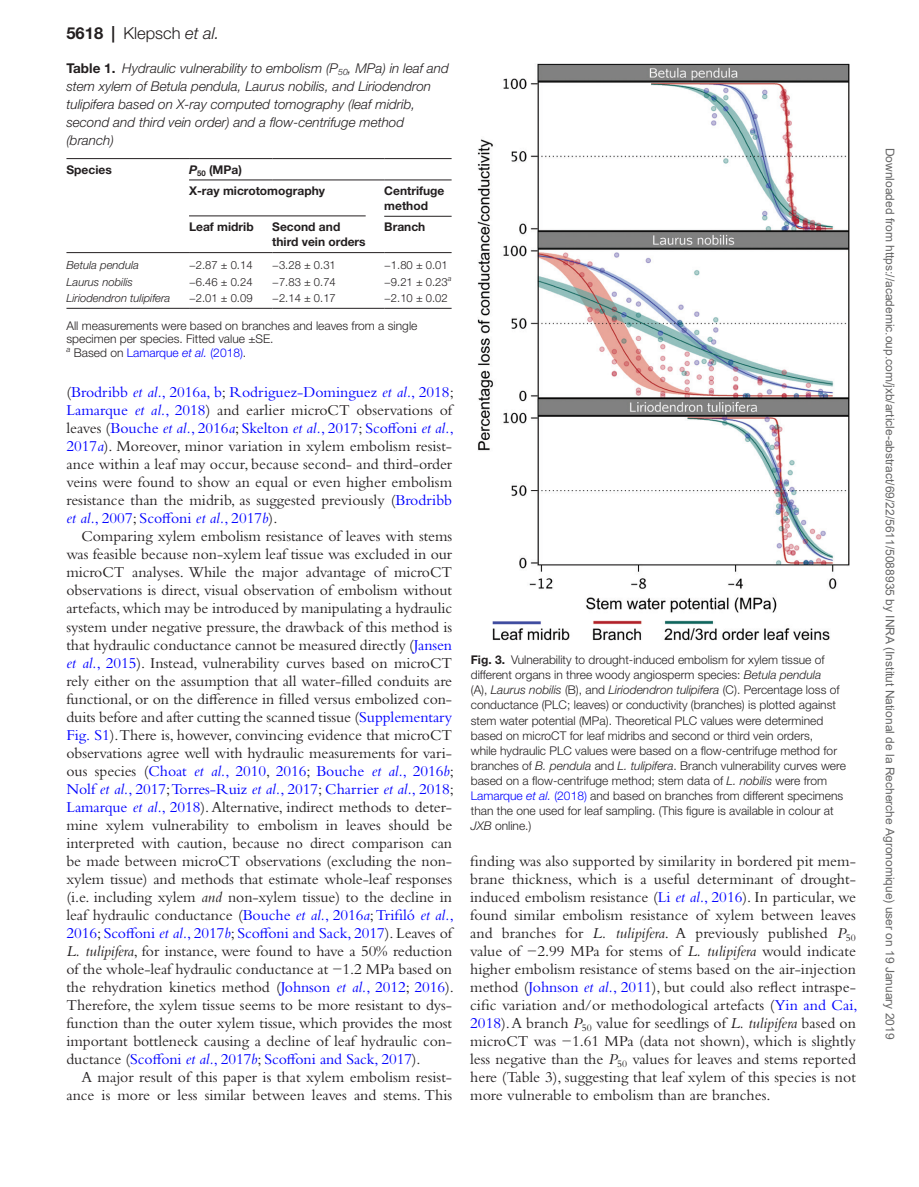
<style>
.page{position:relative;width:919px;height:1187px;background:#fff}
.page>*{position:absolute;margin:0;border:0;box-sizing:border-box;transform-origin:0 0}
.t1{font:300 16.5px "Helvetica Neue LT Std";color:#231f20}
.t2{font:15.75px/18px "Bembo Std";color:#231f20;text-align:justify}
.t3{font:italic 300 13.5px/18px "Helvetica Neue LT Std";color:#231f20}
.t4{font:300 12px/15px "Helvetica Neue LT Std";color:#231f20}
.t5{font:12px "Arial";color:#666}
.t6{font:700 12px/15px "Helvetica Neue LT Std";color:#231f20}
.t7{font:300 11.25px "Helvetica Neue LT Std";color:#231f20}
.t8{font:italic 300 11.25px "Helvetica Neue LT Std";color:#231f20}
.s1{font-weight:700}
.s2{font-style:italic}
.s3{font-weight:700;font-style:normal}
.s4{color:#00f}
.s5{font-style:italic;color:#00f}
</style>
<div class="page">
<img style="left:477px;top:63px;width:372px;height:577px">
<hr style="left:189px;top:158px;width:83px;height:1px;background:#231f20">
<hr style="left:272px;top:158px;width:112px;height:1px;background:#231f20">
<hr style="left:384px;top:158px;width:67px;height:1px;background:#231f20">
<hr style="left:189px;top:179px;width:83px;height:1px;background:#231f20">
<hr style="left:272px;top:179px;width:112px;height:1px;background:#231f20">
<hr style="left:384px;top:179px;width:67px;height:1px;background:#231f20">
<hr style="left:189px;top:252px;width:83px;height:1px;background:#231f20">
<hr style="left:272px;top:252px;width:112px;height:1px;background:#231f20">
<hr style="left:384px;top:252px;width:67px;height:1px;background:#231f20">
<hr style="left:66px;top:308px;width:123px;height:1px;background:#231f20">
<hr style="left:189px;top:308px;width:83px;height:1px;background:#231f20">
<hr style="left:272px;top:308px;width:112px;height:1px;background:#231f20">
<hr style="left:384px;top:308px;width:67px;height:1px;background:#231f20">
<hr style="left:66px;top:158px;width:123px;height:1px;background:#231f20">
<hr style="left:66px;top:252px;width:123px;height:1px;background:#231f20">
<hr style="left:189px;top:215px;width:176px;height:1px;background:#231f20">
<hr style="left:384px;top:216px;width:67px;height:1px;background:#231f20">
<p class="t1" style="left:66px;top:23px;width:154px"><span class="s1">5618 |</span> Klepsch <span class="s2">et al.</span></p>
<p class="t3" style="left:66px;top:59px;width:384px"><span class="s3">Table 1.</span> Hydraulic vulnerability to embolism (P<sub>50</sub>, MPa) in leaf and stem xylem of Betula pendula, Laurus nobilis, and Liriodendron tulipifera based on X-ray computed tomography (leaf midrib, second and third vein order) and a flow-centrifuge method (branch)</p>
<p class="t6" style="left:66px;top:161px;width:47px">Species</p>
<p class="t6" style="left:189px;top:158px;width:137px;line-height:21.3px"><span class="s2">P</span><sub>50</sub> (MPa)<br>X-ray microtomography</p>
<p class="t6" style="left:384px;top:183px;width:62px">Centrifuge method</p>
<p class="t6" style="left:189px;top:219px;width:66px">Leaf midrib</p>
<p class="t6" style="left:272px;top:219px;width:95px">Second and third vein orders</p>
<p class="t6" style="left:384px;top:219px;width:43px">Branch</p>
<p class="t8" style="left:66px;top:258px;width:74px">Betula pendula</p>
<p class="t7" style="left:189px;top:258px;width:65px">−2.87 ± 0.14</p>
<p class="t7" style="left:272px;top:258px;width:65px">−3.28 ± 0.31</p>
<p class="t7" style="left:384px;top:258px;width:65px">−1.80 ± 0.01</p>
<p class="t8" style="left:66px;top:275px;width:68px">Laurus nobilis</p>
<p class="t7" style="left:189px;top:274px;width:65px">−6.46 ± 0.24</p>
<p class="t7" style="left:272px;top:274px;width:65px">−7.83 ± 0.74</p>
<p class="t7" style="left:384px;top:274px;width:69px">−9.21 ± 0.23<sup>a</sup></p>
<p class="t8" style="left:66px;top:291px;width:105px">Liriodendron tulipifera</p>
<p class="t7" style="left:189px;top:291px;width:65px">−2.01 ± 0.09</p>
<p class="t7" style="left:272px;top:291px;width:65px">−2.14 ± 0.17</p>
<p class="t7" style="left:384px;top:291px;width:65px">−2.10 ± 0.02</p>
<p class="t4" style="left:66px;top:318px;width:352px;line-height:13.5px">All measurements were based on branches and leaves from a single specimen per species. Fitted value ±SE.<br><sup>a</sup> Based on <span class="s4">Lamarque</span> <span class="s5">et al.</span> <span class="s4">(2018)</span>.</p>
<p class="t2" style="left:66px;top:383px;width:389px">(<span class="s4">Brodribb</span> <span class="s5">et al.</span><span class="s4">, 2016a, b</span>; <span class="s4">Rodriguez-Dominguez</span> <span class="s5">et al.</span><span class="s4">, 2018</span>; <span class="s4">Lamarque</span> <span class="s5">et al.</span><span class="s4">, 2018</span>) and earlier microCT observations of leaves (<span class="s4">Bouche</span> <span class="s5">et al.</span><span class="s4">, 2016</span><span class="s5">a</span>; <span class="s4">Skelton</span> <span class="s5">et al.</span><span class="s4">, 2017</span>; <span class="s4">Scoffoni</span> <span class="s5">et al.</span><span class="s4">, 2017</span><span class="s5">a</span>). Moreover, minor variation in xylem embolism resist&shy;ance within a leaf may occur, because second- and third-order veins were found to show an equal or even higher embolism resistance than the midrib, as suggested previously (<span class="s4">Brodribb </span><span class="s5">et al.</span><span class="s4">, 2007</span>; <span class="s4">Scoffoni</span> <span class="s5">et al.</span><span class="s4">, 2017</span><span class="s5">b</span>).</p>
<p class="t2" style="left:66px;top:527px;width:389px;text-indent:15px">Comparing xylem embolism resistance of leaves with stems was feasible because non-xylem leaf tissue was excluded in our microCT analyses. While the major advantage of microCT observations is direct, visual observation of embolism without artefacts, which may be introduced by manipulating a hydraulic system under negative pressure, the drawback of this method is that hydraulic conductance cannot be measured directly (<span class="s4">Jansen </span><span class="s5">et al.</span><span class="s4">, 2015</span>). Instead, vulnerability curves based on microCT rely either on the assumption that all water-filled conduits are functional, or on the difference in filled versus embolized con&shy;duits before and after cutting the scanned tissue (<span class="s4">Supplementary Fig. S1</span>).There is, however, convincing evidence that microCT observations agree well with hydraulic measurements for vari&shy;ous species (<span class="s4">Choat</span> <span class="s5">et al.</span><span class="s4">, 2010</span>, <span class="s4">2016</span>; <span class="s4">Bouche</span> <span class="s5">et al.</span><span class="s4">, 2016</span><span class="s5">b</span>; <span class="s4">Nolf</span> <span class="s5">et al.</span><span class="s4">, 2017</span>; <span class="s4">Torres-Ruiz</span> <span class="s5">et al.</span><span class="s4">, 2017</span>; <span class="s4">Charrier</span> <span class="s5">et al.</span><span class="s4">, 2018</span>; <span class="s4">Lamarque</span> <span class="s5">et al.</span><span class="s4">, 2018</span>). Alternative, indirect methods to deter&shy;mine xylem vulnerability to embolism in leaves should be interpreted with caution, because no direct comparison can be made between microCT observations (excluding the non&shy;xylem tissue) and methods that estimate whole-leaf responses (i.e. including xylem <span class="s2">and</span> non-xylem tissue) to the decline in leaf hydraulic conductance (<span class="s4">Bouche</span> <span class="s5">et al.</span><span class="s4">, 2016</span><span class="s5">a</span>; <span class="s4">Trifiló</span> <span class="s5">et al.</span><span class="s4">, 2016</span>; <span class="s4">Scoffoni</span> <span class="s5">et al.</span><span class="s4">, 2017</span><span class="s5">b</span>; <span class="s4">Scoffoni and Sack, 2017</span>). Leaves of <span class="s2">L. tulipifera</span>, for instance, were found to have a 50% reduction of the whole-leaf hydraulic conductance at −1.2 MPa based on the rehydration kinetics method (<span class="s4">Johnson</span> <span class="s5">et al.</span><span class="s4">, 2012</span>; <span class="s4">2016</span>).<br>Therefore, the xylem tissue seems to be more resistant to dys&shy;function than the outer xylem tissue, which provides the most important bottleneck causing a decline of leaf hydraulic con&shy;ductance (<span class="s4">Scoffoni</span> <span class="s5">et al.</span><span class="s4">, 2017</span><span class="s5">b</span>; <span class="s4">Scoffoni and Sack, 2017</span>).</p>
<p class="t2" style="left:66px;top:1067px;width:387px;text-align:right">A major result of this paper is that xylem embolism resist&shy;ance is more or less similar between leaves and stems. This</p>
<p class="t4" style="left:470px;top:652px;width:376px"><span class="s1">Fig. 3.</span> Vulnerability to drought-induced embolism for xylem tissue of different organs in three woody angiosperm species: <span class="s2">Betula pendula<br></span>(A), <span class="s2">Laurus nobilis</span> (B), and <span class="s2">Liriodendron tulipifera</span> (C). Percentage loss of conductance (PLC; leaves) or conductivity (branches) is plotted against stem water potential (MPa). Theoretical PLC values were determined based on microCT for leaf midribs and second or third vein orders,<br>while hydraulic PLC values were based on a flow-centrifuge method for branches of <span class="s2">B. pendula</span> and <span class="s2">L. tulipifera</span>. Branch vulnerability curves were based on a flow-centrifuge method; stem data of <span class="s2">L. nobilis</span> were from <span class="s4">Lamarque</span> <span class="s5">et al.</span> <span class="s4">(2018)</span> and based on branches from different specimens than the one used for leaf sampling. (This figure is available in colour at <span class="s2">JXB</span> online.)</p>
<p class="t2" style="left:470px;top:851px;width:389px">finding was also supported by similarity in bordered pit mem&shy;brane thickness, which is a useful determinant of drought&shy;induced embolism resistance (<span class="s4">Li</span> <span class="s5">et al.</span><span class="s4">, 2016</span>). In particular, we found similar embolism resistance of xylem between leaves and branches for <span class="s2">L. tulipifera</span>. A previously published <span class="s2">P</span><sub>50 </sub>value of −2.99 MPa for stems of <span class="s2">L. tulipifera</span> would indicate higher embolism resistance of stems based on the air-injection method (<span class="s4">Johnson</span> <span class="s5">et al.</span><span class="s4">, 2011</span>), but could also reflect intraspe&shy;cific variation and/or methodological artefacts (<span class="s4">Yin and Cai, 2018</span>). A branch <span class="s2">P</span><sub>50</sub> value for seedlings of <span class="s2">L. tulipifera</span> based on microCT was −1.61 MPa (data not shown), which is slightly less negative than the <span class="s2">P</span><sub>50</sub> values for leaves and stems reported here (Table 3), suggesting that leaf xylem of this species is not more vulnerable to embolism than are branches.</p>
<p class="t5" style="left:894px;top:148px;width:893px;rotate:90deg">Downloaded from https://academic.oup.com/jxb/article-abstract/69/22/5611/5088935 by INRA (Institut National de la Recherche Agronomique) user on 19 January 2019</p>
</div>
